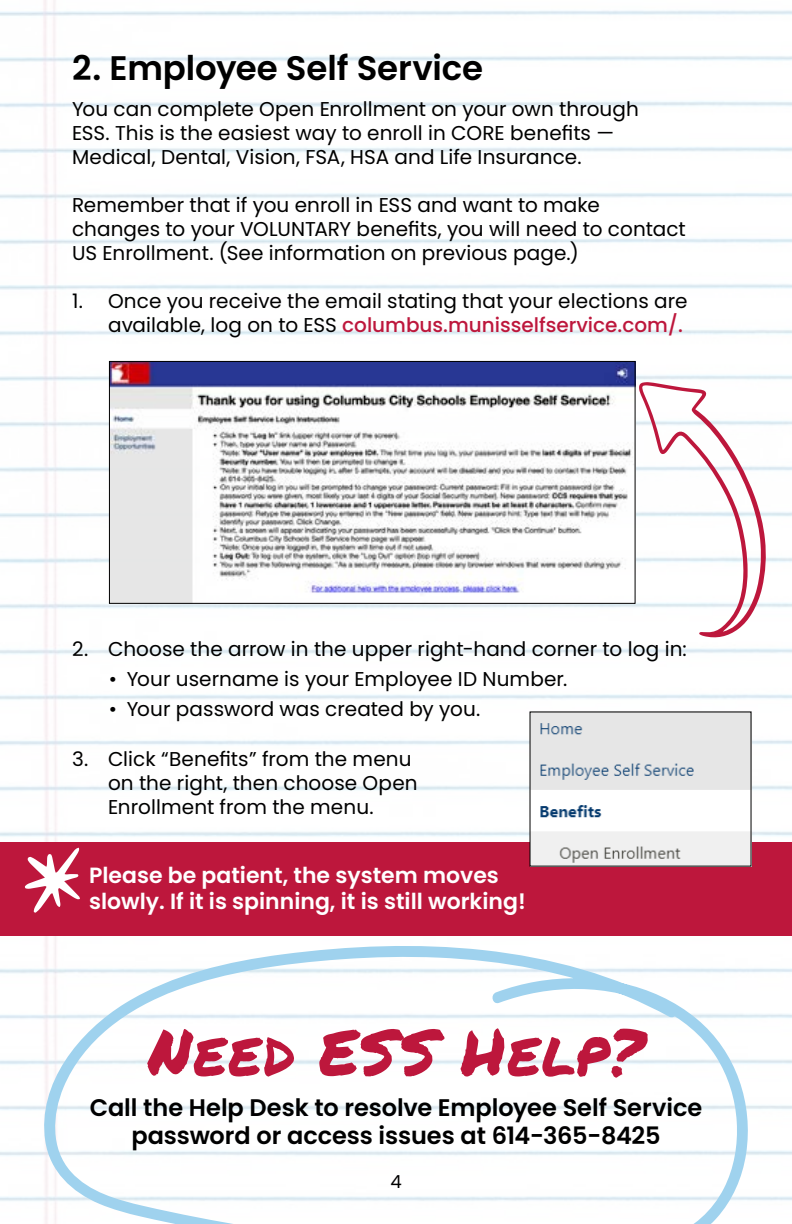
<style>
.page{position:relative;width:792px;height:1224px;background:#fff}
.page>*{position:absolute;margin:0;border:0;box-sizing:border-box;transform-origin:0 0}
.t1{font:64px "Permanent Marker";letter-spacing:.02em;color:#bd173c}
.t2{font:600 34px "Poppins";letter-spacing:-.005em;color:#000}
.t3{font:600 24px/28.8px "Poppins";letter-spacing:-.005em;color:#000;text-align:center}
.t4{font:600 22px/26.4px "Poppins";color:#fff}
.t5{font:20px/24px "Poppins";letter-spacing:.005em;color:#000}
.t6{font:18px "Poppins";color:#000}
.s1{font-weight:500;color:#bd173c}
</style>
<div class="page">
<img style="left:0;top:0;width:792px;height:1201px">
<div style="left:0;top:842px;width:792px;height:93px;background:#bd173c"></div>
<img style="left:111px;top:363px;width:522px;height:239px">
<div style="left:109px;top:361px;width:526px;height:243px;border:1px solid #000"></div>
<svg style="left:639px;top:382px;width:128px;height:257px"></svg>
<img style="left:532px;top:714px;width:217px;height:150px">
<svg style="left:37px;top:943px;width:717px;height:281px"></svg>
<svg style="left:25px;top:848px;width:55px;height:65px"></svg>
<h2 class="t2" style="left:72px;top:48px;width:413px">2. Employee Self Service</h2>
<p class="t5" style="left:72px;top:97px;width:568px">You can complete Open Enrollment on your own through<br>ESS. This is the easiest way to enroll in CORE benefits —<br>Medical, Dental, Vision, FSA, HSA and Life Insurance.</p>
<p class="t5" style="left:72px;top:193px;width:615px">Remember that if you enroll in ESS and want to make changes to your VOLUNTARY benefits, you will need to contact<br>US Enrollment. (See information on previous page.)</p>
<p class="t5" style="left:72px;top:289px;width:617px;text-align:right">1. Once you receive the email stating that your elections are available, log on to ESS <span class="s1">columbus.munisselfservice.com/.</span></p>
<p class="t5" style="left:72px;top:637px;width:616px">2. Choose the arrow in the upper right-hand corner to log in:</p>
<p class="t5" style="left:109px;top:667px;width:460px">• Your username is your Employee ID Number.</p>
<p class="t5" style="left:109px;top:697px;width:373px">• Your password was created by you.</p>
<p class="t5" style="left:108px;top:747px;width:311px;text-indent:-36px">3. Click “Benefits” from the menu on the right, then choose Open<br>Enrollment from the menu.</p>
<p class="t4" style="left:89px;top:862px;width:438px">Please be patient, the system moves slowly. If it is spinning, it is still working!</p>
<h1 class="t1" style="left:148px;top:1005px;width:497px">Need ESS Help?</h1>
<p class="t3" style="left:90px;top:1093px;width:614px">Call the Help Desk to resolve Employee Self Service password or access issues at 614-365-8425</p>
<p class="t6" style="left:390px;top:1171px;width:13px">4</p>
</div>
